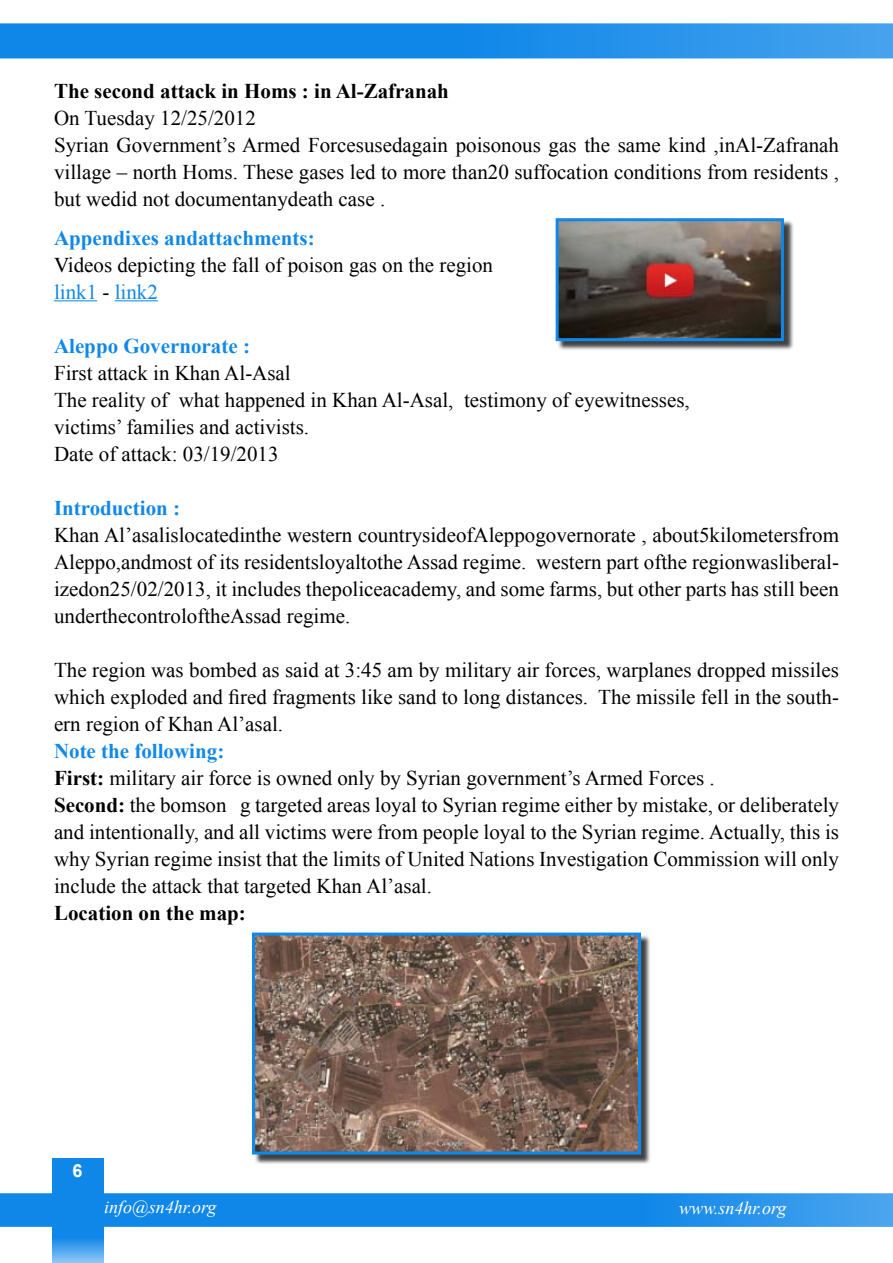
<style>
.page{position:relative;width:893px;height:1263px;background:#fff}
.page>*{position:absolute;margin:0;border:0;box-sizing:border-box;transform-origin:0 0}
.t1{font:21px/27px "Times New Roman";color:#000}
.t2{font:700 21px "Times New Roman";color:#0f88e9}
.t3{font:700 21px "Times New Roman";color:#000}
.t4{font:italic 18px "Times New Roman";color:#fff}
.t5{font:700 18px "Arial";color:#fff}
.s1{color:#0f88e9}
.s2{font-weight:700}
</style>
<div class="page">
<svg style="left:52px;top:1158px;width:51px;height:105px;background:#2692eb"></svg>
<svg style="left:0;top:23px;width:893px;height:35px;background:#1f8eea"></svg>
<svg style="left:0;top:1193px;width:893px;height:34px;background:#1a8ce9"></svg>
<hr style="left:54px;top:300px;width:43px;height:1px;background:#0f88e9">
<hr style="left:115px;top:300px;width:43px;height:1px;background:#0f88e9">
<div style="left:557px;top:220px;width:237px;height:130px;background:#000;opacity:.75"></div>
<img style="left:560px;top:222px;width:220px;height:115px">
<div style="left:556px;top:218px;width:228px;height:123px;border:3px solid #0f88e9"></div>
<div style="left:254px;top:934px;width:397px;height:230px;background:#000;opacity:.75"></div>
<img style="left:256px;top:936px;width:381px;height:214px">
<div style="left:252px;top:932px;width:389px;height:222px;border:3px solid #0f88e9"></div>
<p class="t3" style="left:54px;top:76px;width:396px">The second attack in Homs in: Al-Zafranah</p>
<p class="t1" style="left:54px;top:104px;width:786px">On Tuesday 12/25/2012<br>Syrian Government s’ Armed Forcesusedagain poisonous gas the same kind ,inAl-Zafranah village – north Homs. These gases led to more than20 suffocation conditions from residents , but wedid not documentanydeath case .</p>
<p class="t2" style="left:54px;top:223px;width:262px">Appendixes andattachments:</p>
<p class="t1" style="left:54px;top:251px;width:441px">Videos depicting the fall of poison gas on the region <span class="s1">link</span> -<span class="s1">1 link2</span></p>
<p class="t2" style="left:54px;top:331px;width:197px">Aleppo Governorate :</p>
<p class="t1" style="left:54px;top:359px;width:238px">First attack in Khan Al-Asal</p>
<p class="t1" style="left:464px;top:386px;width:227px">testimony of eyewitnesses,</p>
<p class="t1" style="left:54px;top:386px;width:257px">The reality of<br>victims’ families and activists.<br>Date of attack: 03/19/2013</p>
<p class="t2" style="left:54px;top:493px;width:128px">Introduction :</p>
<p class="t1" style="left:54px;top:521px;width:786px">Khan Al’asalislocatedinthe western countrysideofAleppogovernorate , about5kilometersfrom</p>
<p class="t1" style="left:54px;top:575px;width:786px">izedon25/02/2013, it includes thepoliceacademy, and some farms, but other parts has still been</p>
<p class="t1" style="left:179px;top:386px;width:276px">what happened in Khan Al-Asal,</p>
<p class="t1" style="left:54px;top:548px;width:474px">Aleppo,andmost of its residentsloyaltothe Assad regime.</p>
<p class="t1" style="left:54px;top:602px;width:298px">underthecontroloftheAssad regime.</p>
<p class="t1" style="left:54px;top:656px;width:786px">The region was bombed as said at 3:45 am by military air forces, warplanes dropped missiles</p>
<p class="t1" style="left:54px;top:710px;width:231px">ern region of Khan Al’asal.</p>
<p class="t1" style="left:536px;top:548px;width:304px">western part ofthe regionwasliberal-</p>
<p class="t1" style="left:54px;top:683px;width:536px">which exploded and fired fragments like sand to long distances.</p>
<p class="t2" style="left:54px;top:736px;width:172px">Note the following:</p>
<p class="t1" style="left:54px;top:764px;width:662px"><span class="s2">First:</span> military air force is owned only by Syrian government s’ Armed Forces .</p>
<p class="t1" style="left:240px;top:791px;width:600px">g targeted areas loyal to Syrian regime either by mistake, or deliberately</p>
<p class="t1" style="left:598px;top:683px;width:242px">The missile fell in the south-</p>
<p class="t1" style="left:54px;top:791px;width:786px"><span class="s2">Second:</span> the bomson<br>and intentionally, and all victims were from people loyal to the Syrian regime. Actually, this is why Syrian regime insist that the limits of United Nations Investigation Commission will only include the attack that targeted Khan Al’asal.</p>
<p class="t3" style="left:54px;top:898px;width:193px">Location on the map:</p>
<p class="t5" style="left:72px;top:1159px;width:12px">6</p>
<p class="t4" style="left:104px;top:1194px;width:114px">info@sn4hr.org</p>
<p class="t4" style="left:679px;top:1195px;width:109px">www.sn4hr.org</p>
</div>
